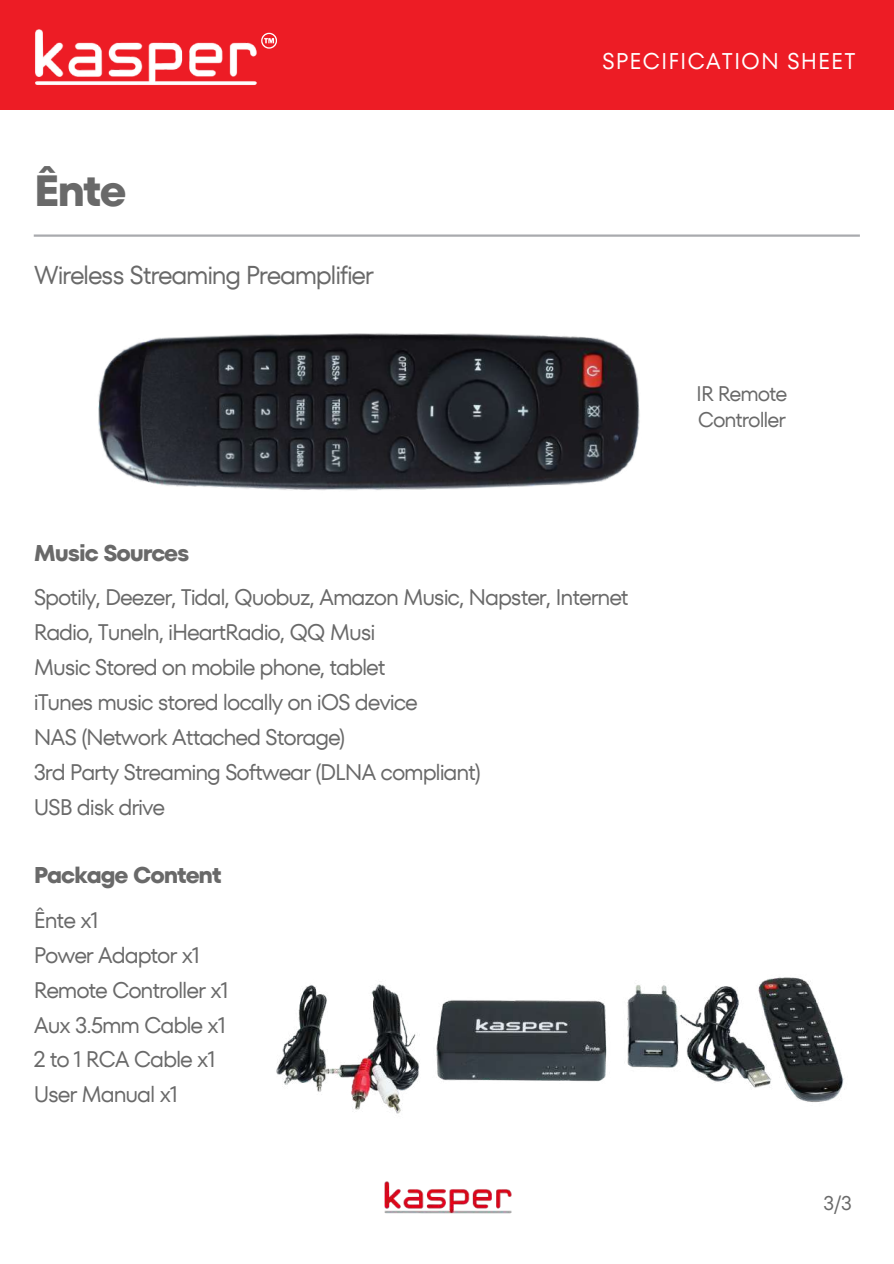
<style>
.page{position:relative;width:894px;height:1264px;background:#fff}
.page>*{position:absolute;margin:0;border:0;box-sizing:border-box;transform-origin:0 0}
.t1{font:700 43.5px "TT Fors";color:#696969}
.t2{font:25.8px "TT Fors";letter-spacing:-.05em;color:#696969}
.t3{font:700 22.8px "TT Fors";letter-spacing:-.05em;color:#696969}
.t4{font:22.65px "TT Fors";letter-spacing:.04em;color:#fff}
.t5{font:22.5px/34.8px "TT Fors";letter-spacing:-.05em;color:#696969}
.t6{font:21px/25.8px "TT Fors";letter-spacing:-.05em;color:#696969}
.t7{font:19.8px "TT Fors";color:#696969}
</style>
<div class="page">
<div style="left:0;top:0;width:893px;height:109px;background:#ed1c25"></div>
<img style="left:35px;top:29px;width:222px;height:56px">
<svg style="left:261px;top:33px;width:16px;height:15px"></svg>
<hr style="left:34px;top:234px;width:825px;height:3px;background:#a9aaae">
<img style="left:98px;top:333px;width:542px;height:157px">
<img style="left:276px;top:977px;width:568px;height:237px">
<h1 class="t1" style="left:34px;top:160px;width:94px">Ênte</h1>
<p class="t2" style="left:34px;top:256px;width:341px">Wireless Streaming Preamplifier</p>
<p class="t4" style="left:602px;top:45px;width:255px">SPECIFICATION SHEET</p>
<p class="t6" style="left:696px;top:380px;width:92px">IR Remote<br>Controller</p>
<p class="t3" style="left:34px;top:536px;width:157px">Music Sources</p>
<p class="t5" style="left:34px;top:580px;width:596px">Spotily, Deezer, Tidal, Quobuz, Amazon Music, Napster, Internet Radio, Tuneln, iHeartRadio, QQ Musi<br>Music Stored on mobile phone, tablet<br>iTunes music stored locally on iOS device<br>NAS (Network Attached Storage)<br>3rd Party Streaming Softwear (DLNA compliant)<br>USB disk drive</p>
<p class="t3" style="left:34px;top:859px;width:189px">Package Content</p>
<p class="t5" style="left:34px;top:902px;width:196px">Ênte x1<br>Power Adaptor x1<br>Remote Controller x1<br>Aux 3.5mm Cable x1<br>2 to 1 RCA Cable x1<br>User Manual x1</p>
<p class="t7" style="left:823px;top:1188px;width:30px">3/3</p>
</div>
